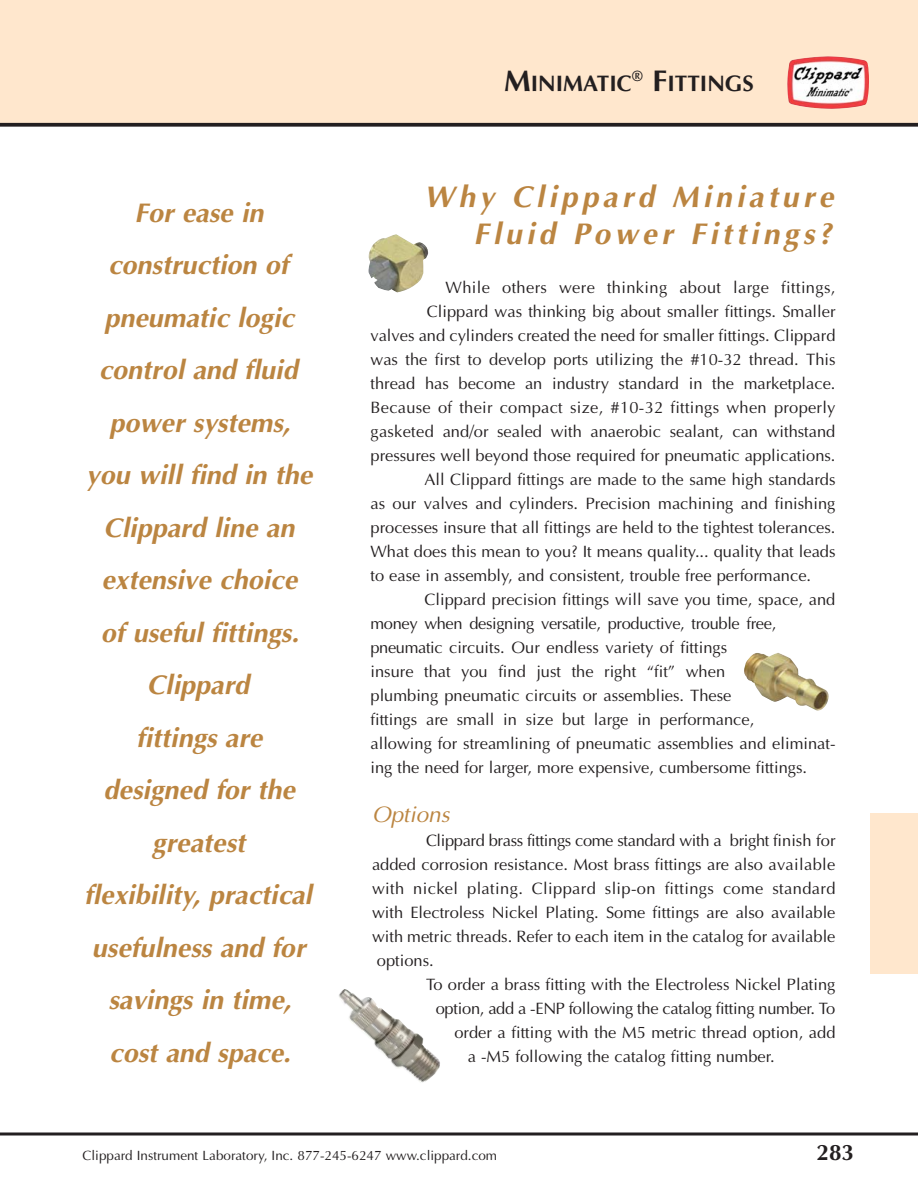
<style>
.page{position:relative;width:918px;height:1188px;background:#fff}
.page>*{position:absolute;margin:0;border:0;box-sizing:border-box;transform-origin:0 0}
.t1{font:italic 700 30px/36.5px "Optima";color:#bb8541;text-align:right}
.t2{font:italic 700 27px/52.5px "Optima";color:#bb8541;text-align:center}
.t3{font:700 22.5px "Optima";color:#231f20}
.t4{font:italic 22.5px "Optima";color:#bb8541}
.t5{font:16.5px/24px "Optima";color:#231f20;text-align:justify}
.t6{font:16.5px "Optima";letter-spacing:-.02em;color:#231f20}
.t7{font:16.5px "Optima";letter-spacing:.02em;color:#231f20}
.t8{font:13.5px "Optima";color:#231f20}
.s1{font-size:30px}
</style>
<div class="page">
<div style="left:871px;top:813px;width:47px;height:161px;background:#ffe7cd"></div>
<svg style="left:0;top:1132px;width:918px;height:4px;background:#595657"></svg>
<svg style="left:0;top:123px;width:918px;height:4px;background:#373334"></svg>
<div style="left:0;top:0;width:918px;height:121px;background:#ffe7cd"></div>
<img style="left:744px;top:653px;width:85px;height:58px">
<img style="left:368px;top:234px;width:61px;height:58px">
<img style="left:339px;top:989px;width:101px;height:94px">
<img style="left:787px;top:56px;width:82px;height:53px">
<p class="t2" style="left:84px;top:189px;width:235px">For ease in construction of pneumatic logic control and fluid power systems, you will find in the<br>Clippard line an extensive choice<br>of useful fittings.<br>Clippard<br>fittings are designed for the greatest<br>flexibility, practical usefulness and for savings in time, cost and space.</p>
<h3 class="t3" style="left:504px;top:74px;width:251px"><span class="s1">M</span>INIMATIC<sup>®</sup> <span class="s1">F</span>ITTINGS</h3>
<h1 class="t1" style="left:424px;top:182px;width:417px">Why Clippard Miniature<br>Fluid Power Fittings?</h1>
<p class="t7" style="left:446px;top:281px;width:391px">While others were thinking about large fittings,</p>
<p class="t5" style="left:427px;top:301px;width:410px">Clippard was thinking big about smaller fittings. Smaller</p>
<p class="t5" style="left:370px;top:325px;width:467px">valves and cylinders created the need for smaller fittings. Clippard</p>
<p class="t5" style="left:370px;top:349px;width:467px">was the first to develop ports utilizing the #10-32 thread. This</p>
<p class="t5" style="left:370px;top:373px;width:467px">thread has become an industry standard in the marketplace.</p>
<p class="t5" style="left:370px;top:397px;width:467px">Because of their compact size, #10-32 fittings when properly</p>
<p class="t5" style="left:370px;top:421px;width:467px">gasketed and/or sealed with anaerobic sealant, can withstand</p>
<p class="t5" style="left:370px;top:445px;width:467px">pressures well beyond those required for pneumatic applications.</p>
<p class="t5" style="left:424px;top:469px;width:413px">All Clippard fittings are made to the same high standards</p>
<p class="t5" style="left:370px;top:493px;width:467px">as our valves and cylinders. Precision machining and finishing</p>
<p class="t5" style="left:370px;top:517px;width:467px">processes insure that all fittings are held to the tightest tolerances.</p>
<p class="t5" style="left:370px;top:541px;width:467px">What does this mean to you? It means quality... quality that leads</p>
<p class="t5" style="left:370px;top:565px;width:442px">to ease in assembly, and consistent, trouble free performance.</p>
<p class="t5" style="left:424px;top:589px;width:413px">Clippard precision fittings will save you time, space, and</p>
<p class="t6" style="left:370px;top:617px;width:407px">money when designing versatile, productive, trouble free,</p>
<p class="t5" style="left:370px;top:637px;width:358px">pneumatic circuits. Our endless variety of fittings</p>
<p class="t5" style="left:370px;top:661px;width:356px">insure that you find just the right “fit” when</p>
<p class="t5" style="left:370px;top:685px;width:363px">plumbing pneumatic circuits or assemblies. These</p>
<p class="t5" style="left:370px;top:709px;width:385px">fittings are small in size but large in performance,</p>
<p class="t5" style="left:370px;top:733px;width:467px">allowing for streamlining of pneumatic assemblies and eliminat-</p>
<p class="t5" style="left:370px;top:757px;width:438px">ing the need for larger, more expensive, cumbersome fittings.</p>
<h3 class="t4" style="left:372px;top:805px;width:83px">Options</h3>
<p class="t5" style="left:372px;top:830px;width:465px;text-indent:54px">Clippard brass fittings come standard with a bright finish for added corrosion resistance. Most brass fittings are also available with nickel plating. Clippard slip-on fittings come standard with Electroless Nickel Plating. Some fittings are also available with metric threads. Refer to each item in the catalog for available options.</p>
<p class="t5" style="left:426px;top:974px;width:411px">To order a brass fitting with the Electroless Nickel Plating</p>
<p class="t5" style="left:436px;top:998px;width:401px">option, add a -ENP following the catalog fitting number. To</p>
<p class="t5" style="left:454px;top:1022px;width:383px">order a fitting with the M5 metric thread option, add</p>
<p class="t5" style="left:468px;top:1046px;width:308px">a -M5 following the catalog fitting number.</p>
<p class="t8" style="left:82px;top:1150px;width:416px">Clippard Instrument Laboratory, Inc. 877-245-6247 www.clippard.com</p>
<h3 class="t3" style="left:817px;top:1143px;width:39px">283</h3>
</div>
